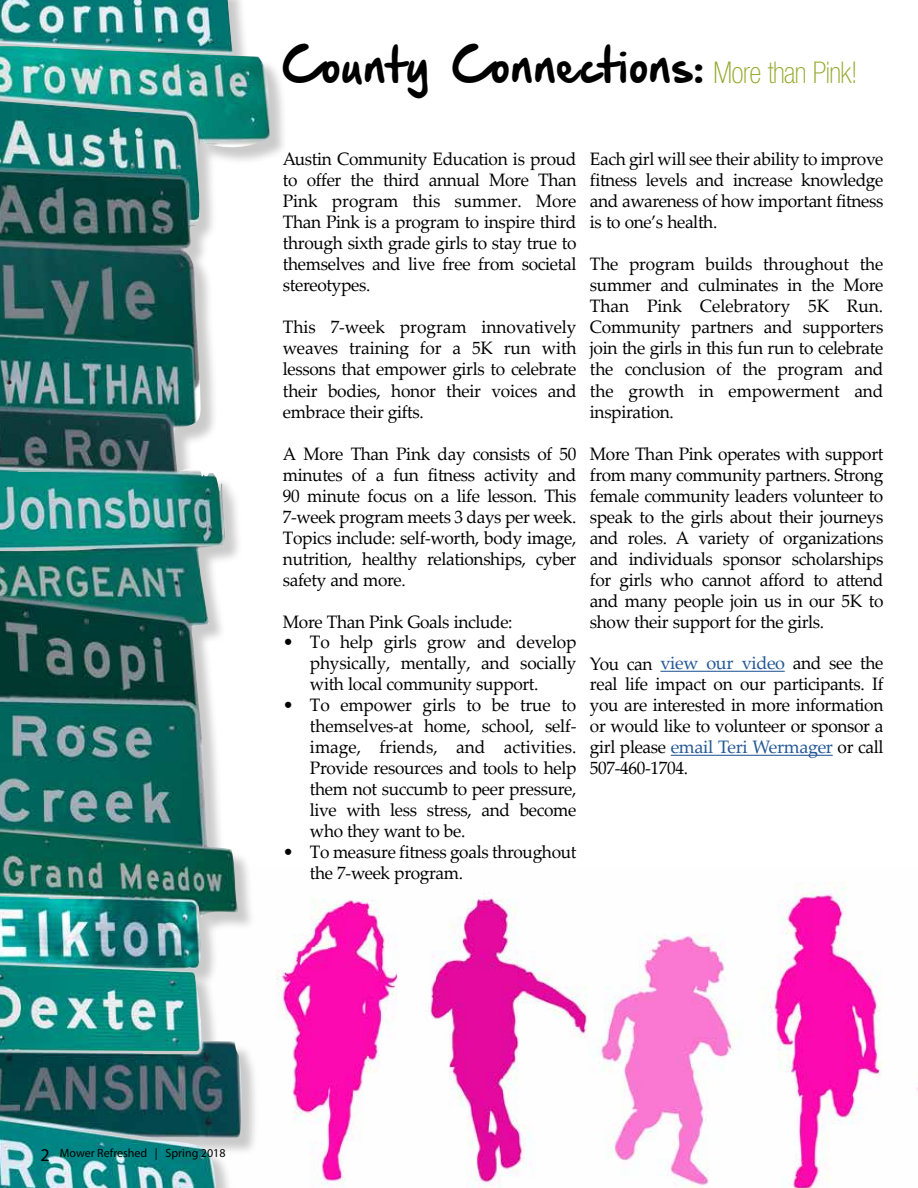
<style>
.page{position:relative;width:918px;height:1188px;background:#fff}
.page>*{position:absolute;margin:0;border:0;box-sizing:border-box;transform-origin:0 0}
.t1{font:42px "Hand Of Sean Demo";color:#000;scale:.96 1}
.t2{font:18px/21px "Palatino Linotype";letter-spacing:-.02em;color:#000;text-align:justify;scale:.96 1}
.t3{font:18px/21px "Palatino Linotype";letter-spacing:-.02em;color:#000;text-align:justify}
.t4{font:12px "Myriad Pro";color:#000}
.s1{font-family:"Helvetica Neue LT Std";font-weight:100;font-stretch:condensed;font-size:30px;color:#94a82a}
.s2{color:#245897}
.s3{font-size:18px}
</style>
<div class="page">
<img style="left:288px;top:883px;width:630px;height:305px">
<img style="left:0;top:0;width:273px;height:1188px">
<hr style="left:660px;top:671px;width:125px;height:1px;background:#245897">
<hr style="left:671px;top:755px;width:162px;height:1px;background:#245897">
<h1 class="t1" style="left:283px;top:44px;width:600px">County Connections: <span class="s1">More than Pink!</span></h1>
<p class="t2" style="left:283px;top:148px;width:307px">Austin Community Education is proud to offer the third annual More Than Pink program this summer. More Than Pink is a program to inspire third through sixth grade girls to stay true to themselves and live free from societal stereotypes.</p>
<p class="t2" style="left:283px;top:316px;width:307px">This 7-week program innovatively weaves training for a 5K run with lessons that empower girls to celebrate their bodies, honor their voices and embrace their gifts.</p>
<p class="t2" style="left:283px;top:442px;width:307px">A More Than Pink day consists of 50 minutes of a fun fitness activity and 90 minute focus on a life lesson. This 7-week program meets 3 days per week.<br>Topics include: self-worth, body image, nutrition, healthy relationships, cyber safety and more.</p>
<p class="t2" style="left:283px;top:610px;width:241px">More Than Pink Goals include:</p>
<p class="t3" style="left:310px;top:631px;width:268px;text-indent:-27px">• To help girls grow and develop physically, mentally, and socially with local community support.</p>
<p class="t3" style="left:310px;top:694px;width:268px;text-indent:-27px">• To empower girls to be true to themselves-at home, school, self&shy;image, friends, and activities.<br>Provide resources and tools to help them not succumb to peer pressure, live with less stress, and become who they want to be.</p>
<p class="t3" style="left:310px;top:841px;width:268px;text-indent:-27px">• To measure fitness goals throughout the 7-week program.</p>
<p class="t2" style="left:590px;top:148px;width:307px">Each girl will see their ability to improve fitness levels and increase knowledge and awareness of how important fitness is to one’s health.</p>
<p class="t2" style="left:590px;top:253px;width:307px">The program builds throughout the summer and culminates in the More Than Pink Celebratory 5K Run.<br>Community partners and supporters join the girls in this fun run to celebrate the conclusion of the program and the growth in empowerment and inspiration.</p>
<p class="t2" style="left:590px;top:442px;width:307px">More Than Pink operates with support from many community partners. Strong female community leaders volunteer to speak to the girls about their journeys and roles. A variety of organizations and individuals sponsor scholarships for girls who cannot afford to attend and many people join us in our 5K to show their support for the girls.</p>
<p class="t2" style="left:590px;top:652px;width:307px">You can <span class="s2">view our video</span> and see the real life impact on our participants. If you are interested in more information or would like to volunteer or sponsor a girl please <span class="s2">email Teri Wermager</span> or call 507-460-1704.</p>
<p class="t4" style="left:41px;top:1145px;width:187px"><span class="s3">2</span> Mower Refreshed | Spring 2018</p>
</div>
